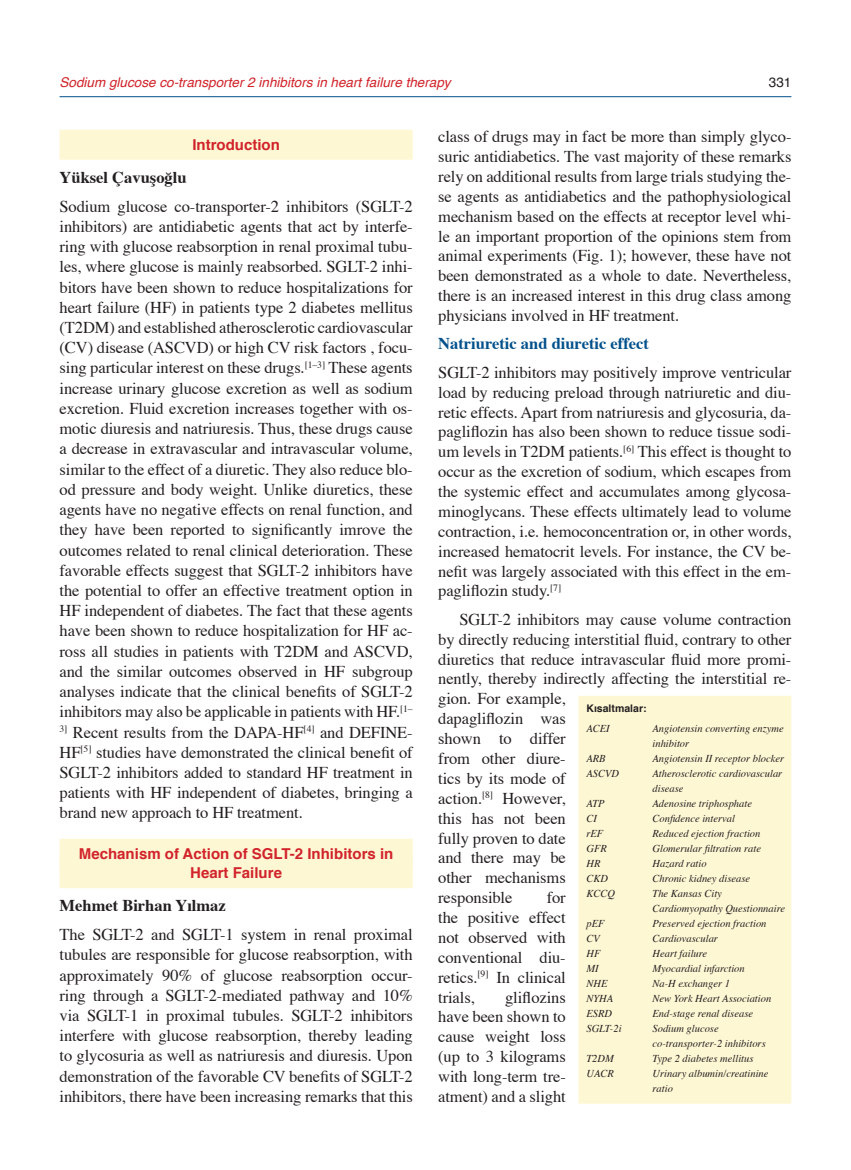
<style>
.page{position:relative;width:851px;height:1170px;background:#fff}
.page>*{position:absolute;margin:0;border:0;box-sizing:border-box;transform-origin:0 0}
.t1{font:16.5px/19.8px "Times";letter-spacing:-.005em;color:#231f20;text-align:justify}
.t2{font:700 16.5px "Times";color:#231f20}
.t3{font:700 16.5px "Times";color:#01508b}
.t4{font:700 15px/19.4px "Helvetica";color:#d1232a;text-align:center}
.t5{font:italic 13.5px "Helvetica";color:#d1232a}
.t6{font:13.5px "Helvetica";color:#231f20}
.t7{font:italic 10.5px/15px "Times";color:#231f20}
.t8{font:700 10.5px "Helvetica";color:#231f20}
</style>
<div class="page">
<hr style="left:60px;top:96px;width:731px;height:1px;background:#01508b">
<div style="left:60px;top:130px;width:352px;height:30px;background:#fef7d4"></div>
<div style="left:60px;top:838px;width:352px;height:30px;background:#fef7d4"></div>
<div style="left:60px;top:858px;width:352px;height:30px;background:#fef7d4"></div>
<div style="left:579px;top:696px;width:211px;height:406px;background:#fef7d4"></div>
<div style="left:578px;top:695px;width:213px;height:408px;border:2px solid #fef7d4"></div>
<p class="t5" style="left:60px;top:71px;width:392px">Sodium glucose co-transporter 2 inhibitors in heart failure therapy</p>
<p class="t6" style="left:768px;top:72px;width:24px">331</p>
<p class="t4" style="left:192px;top:135px;width:89px">Introduction</p>
<p class="t2" style="left:60px;top:166px;width:128px">Yüksel Çavuşoğlu</p>
<p class="t1" style="left:60px;top:197px;width:355px;line-height:20.2px">Sodium glucose co-transporter-2 inhibitors (SGLT-2 inhibitors) are antidiabetic agents that act by interfe&shy;ring with glucose reabsorption in renal proximal tubu&shy;les, where glucose is mainly reabsorbed. SGLT-2 inhi&shy;bitors have been shown to reduce hospitalizations for heart failure (HF) in patients type 2 diabetes mellitus (T2DM) and established atherosclerotic cardiovascular (CV) disease (ASCVD) or high CV risk factors , focu&shy;sing particular interest on these drugs.<sup>[1–3]</sup> These agents increase urinary glucose excretion as well as sodium excretion. Fluid excretion increases together with os&shy;motic diuresis and natriuresis. Thus, these drugs cause a decrease in extravascular and intravascular volume, similar to the effect of a diuretic. They also reduce blo&shy;od pressure and body weight. Unlike diuretics, these agents have no negative effects on renal function, and they have been reported to significantly imrove the outcomes related to renal clinical deterioration. These favorable effects suggest that SGLT-2 inhibitors have the potential to offer an effective treatment option in HF independent of diabetes. The fact that these agents have been shown to reduce hospitalization for HF ac&shy;ross all studies in patients with T2DM and ASCVD, and the similar outcomes observed in HF subgroup analyses indicate that the clinical benefits of SGLT-2 inhibitors may also be applicable in patients with HF.<sup>[1– 3]</sup> Recent results from the DAPA-HF<sup>[4]</sup> and DEFINE-HF<sup>[5]</sup> studies have demonstrated the clinical benefit of SGLT-2 inhibitors added to standard HF treatment in patients with HF independent of diabetes, bringing a brand new approach to HF treatment.</p>
<p class="t4" style="left:79px;top:844px;width:316px">Mechanism of Action of SGLT-2 Inhibitors in<br>Heart Failure</p>
<p class="t2" style="left:60px;top:894px;width:168px">Mehmet Birhan Yılmaz</p>
<p class="t1" style="left:60px;top:925px;width:355px;line-height:20.2px">The SGLT-2 and SGLT-1 system in renal proximal tubules are responsible for glucose reabsorption, with approximately 90% of glucose reabsorption occur&shy;ring through a SGLT-2-mediated pathway and 10% via SGLT-1 in proximal tubules. SGLT-2 inhibitors interfere with glucose reabsorption, thereby leading to glycosuria as well as natriuresis and diuresis. Upon demonstration of the favorable CV benefits of SGLT-2 inhibitors, there have been increasing remarks that this</p>
<p class="t1" style="left:438px;top:128px;width:355px">class of drugs may in fact be more than simply glyco&shy;suric antidiabetics. The vast majority of these remarks rely on additional results from large trials studying the&shy;se agents as antidiabetics and the pathophysiological mechanism based on the effects at receptor level whi&shy;le an important proportion of the opinions stem from animal experiments (Fig. 1); however, these have not been demonstrated as a whole to date. Nevertheless, there is an increased interest in this drug class among physicians involved in HF treatment.</p>
<p class="t3" style="left:438px;top:333px;width:212px">Natriuretic and diuretic effect</p>
<p class="t1" style="left:438px;top:363px;width:354px">SGLT-2 inhibitors may positively improve ventricular load by reducing preload through natriuretic and diu&shy;retic effects. Apart from natriuresis and glycosuria, da&shy;pagliflozin has also been shown to reduce tissue sodi&shy;um levels in T2DM patients.<sup>[6]</sup> This effect is thought to occur as the excretion of sodium, which escapes from the systemic effect and accumulates among glycosa&shy;minoglycans. These effects ultimately lead to volume contraction, i.e. hemoconcentration or, in other words, increased hematocrit levels. For instance, the CV be&shy;nefit was largely associated with this effect in the em&shy;pagliflozin study.<sup>[7]</sup></p>
<p class="t1" style="left:438px;top:610px;width:354px;text-align:left;text-indent:21px">SGLT-2 inhibitors may cause volume contraction by directly reducing interstitial fluid, contrary to other diuretics that reduce intravascular fluid more promi&shy;nently, thereby indirectly affecting the interstitial re&shy;gion. For example,<br>dapagliflozin was<br>shown to differ<br>from other diure-<br>tics by its mode of<br>action.<sup>[8]</sup> However,<br>this has not been<br>fully proven to date<br>and there may be<br>other mechanisms<br>responsible</p>
<p class="t8" style="left:586px;top:699px;width:62px">Kısaltmalar:</p>
<p class="t7" style="left:586px;top:721px;width:25px">ACEI</p>
<p class="t7" style="left:652px;top:721px;width:133px">Angiotensin converting enzyme inhibitor</p>
<p class="t7" style="left:586px;top:751px;width:21px">ARB</p>
<p class="t7" style="left:652px;top:751px;width:133px">Angiotensin II receptor blocker</p>
<p class="t7" style="left:586px;top:766px;width:34px">ASCVD</p>
<p class="t7" style="left:652px;top:766px;width:131px">Atherosclerotic cardiovascular disease</p>
<p class="t7" style="left:586px;top:796px;width:20px">ATP</p>
<p class="t7" style="left:652px;top:796px;width:101px">Adenosine triphosphate</p>
<p class="t7" style="left:586px;top:811px;width:12px">CI</p>
<p class="t7" style="left:652px;top:811px;width:84px">Confidence interval</p>
<p class="t7" style="left:586px;top:826px;width:18px">rEF</p>
<p class="t7" style="left:652px;top:826px;width:109px">Reduced ejection fraction</p>
<p class="t7" style="left:586px;top:841px;width:22px">GFR</p>
<p class="t7" style="left:652px;top:841px;width:110px">Glomerular filtration rate</p>
<p class="t7" style="left:586px;top:856px;width:15px">HR</p>
<p class="t7" style="left:652px;top:856px;width:56px">Hazard ratio</p>
<p class="t7" style="left:586px;top:871px;width:23px">CKD</p>
<p class="t7" style="left:652px;top:871px;width:99px">Chronic kidney disease</p>
<p class="t7" style="left:586px;top:886px;width:30px">KCCQ</p>
<p class="t7" style="left:652px;top:886px;width:134px">The Kansas City<br>Cardiomyopathy Questionnaire</p>
<p class="t7" style="left:586px;top:916px;width:20px">pEF</p>
<p class="t7" style="left:652px;top:916px;width:115px">Preserved ejection fraction</p>
<p class="t7" style="left:586px;top:931px;width:15px">CV</p>
<p class="t7" style="left:652px;top:931px;width:67px">Cardiovascular</p>
<p class="t7" style="left:586px;top:946px;width:15px">HF</p>
<p class="t7" style="left:652px;top:946px;width:56px">Heart failure</p>
<p class="t7" style="left:586px;top:961px;width:14px">MI</p>
<p class="t7" style="left:652px;top:961px;width:94px">Myocardial infarction</p>
<p class="t7" style="left:586px;top:976px;width:22px">NHE</p>
<p class="t7" style="left:652px;top:976px;width:79px">Na-H exchanger 1</p>
<p class="t7" style="left:586px;top:991px;width:28px">NYHA</p>
<p class="t7" style="left:652px;top:991px;width:120px">New York Heart Association</p>
<p class="t7" style="left:586px;top:1006px;width:27px">ESRD</p>
<p class="t7" style="left:652px;top:1006px;width:102px">End-stage renal disease</p>
<p class="t7" style="left:586px;top:1021px;width:37px">SGLT-2i</p>
<p class="t7" style="left:652px;top:1021px;width:115px">Sodium glucose co-transporter-2 inhibitors</p>
<p class="t7" style="left:586px;top:1051px;width:29px">T2DM</p>
<p class="t7" style="left:652px;top:1051px;width:103px">Type 2 diabetes mellitus</p>
<p class="t7" style="left:586px;top:1066px;width:29px">UACR</p>
<p class="t7" style="left:652px;top:1066px;width:117px">Urinary albumin/creatinine ratio</p>
<p class="t1" style="left:438px;top:888px;width:129px;text-indent:108px">for the positive effect not observed with conventional diu&shy;retics.<sup>[9]</sup> In clinical trials,</p>
<p class="t1" style="left:438px;top:987px;width:129px;text-indent:67px">gliflozins have been shown to cause weight loss (up to 3 kilograms with long-term tre&shy;atment) and a slight</p>
</div>
